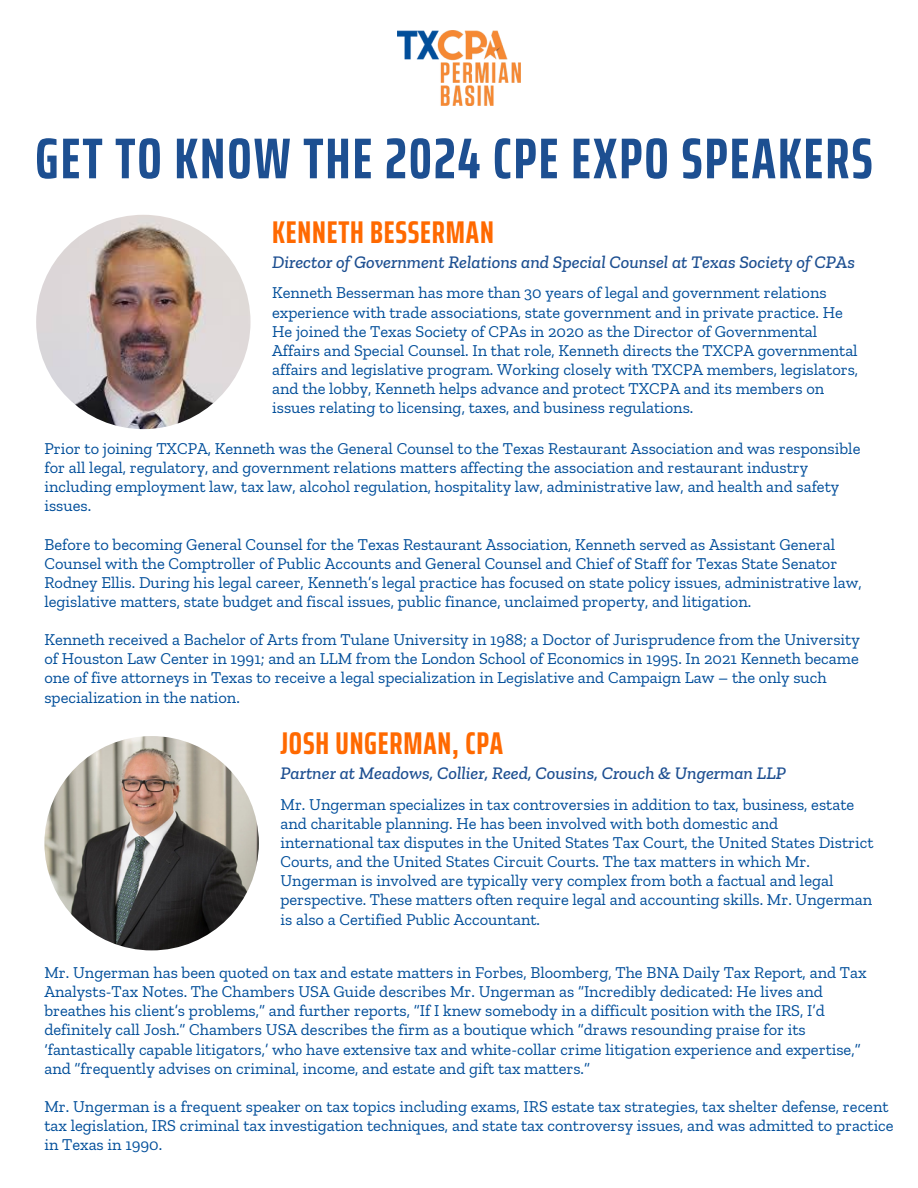
<style>
.page{position:relative;width:918px;height:1188px;background:#fff}
.page>*{position:absolute;margin:0;border:0;box-sizing:border-box;transform-origin:0 0}
.t1{font:700 extra-condensed 57.6px "Saira";letter-spacing:.035em;color:#1d4f91}
.t2{font:700 extra-condensed 31.5px "Saira";letter-spacing:.025em;color:#ff6900}
.t3{font:italic 500 18px "Zilla Slab";color:#1d4f91}
.t4{font:16.5px/19.2px "Zilla Slab";color:#004e9a}
</style>
<div class="page">
<img style="left:397px;top:30px;width:124px;height:76px">
<img style="left:36px;top:215px;width:215px;height:214px;border-radius:50%">
<img style="left:44px;top:736px;width:215px;height:214px;border-radius:50%">
<h2 class="t1" style="left:35px;top:113px;width:839px">GET TO KNOW THE 2024 CPE EXPO SPEAKERS</h2>
<h3 class="t2" style="left:272px;top:207px;width:223px">KENNETH BESSERMAN</h3>
<p class="t3" style="left:272px;top:251px;width:584px">Director of Government Relations and Special Counsel at Texas Society of CPAs</p>
<p class="t4" style="left:272px;top:283px;width:588px">Kenneth Besserman has more than 30 years of legal and government relations experience with trade associations, state government and in private practice. He He joined the Texas Society of CPAs in 2020 as the Director of Governmental Affairs and Special Counsel. In that role, Kenneth directs the TXCPA governmental affairs and legislative program. Working closely with TXCPA members, legislators, and the lobby, Kenneth helps advance and protect TXCPA and its members on issues relating to licensing, taxes, and business regulations.</p>
<p class="t4" style="left:44px;top:439px;width:818px">Prior to joining TXCPA, Kenneth was the General Counsel to the Texas Restaurant Association and was responsible for all legal, regulatory, and government relations matters affecting the association and restaurant industry including employment law, tax law, alcohol regulation, hospitality law, administrative law, and health and safety issues.</p>
<p class="t4" style="left:44px;top:534px;width:819px">Before to becoming General Counsel for the Texas Restaurant Association, Kenneth served as Assistant General Counsel with the Comptroller of Public Accounts and General Counsel and Chief of Staff for Texas State Senator Rodney Ellis. During his legal career, Kenneth’s legal practice has focused on state policy issues, administrative law, legislative matters, state budget and fiscal issues, public finance, unclaimed property, and litigation.</p>
<p class="t4" style="left:44px;top:630px;width:817px">Kenneth received a Bachelor of Arts from Tulane University in 1988; a Doctor of Jurisprudence from the University of Houston Law Center in 1991; and an LLM from the London School of Economics in 1995. In 2021 Kenneth became one of five attorneys in Texas to receive a legal specialization in Legislative and Campaign Law – the only such specialization in the nation.</p>
<h2 class="t2" style="left:280px;top:719px;width:224px">JOSH UNGERMAN, CPA</h2>
<h3 class="t3" style="left:280px;top:762px;width:507px">Partner at Meadows, Collier, Reed, Cousins, Crouch &amp; Ungerman LLP</h3>
<p class="t4" style="left:280px;top:795px;width:595px">Mr. Ungerman specializes in tax controversies in addition to tax, business, estate and charitable planning. He has been involved with both domestic and international tax disputes in the United States Tax Court, the United States District Courts, and the United States Circuit Courts. The tax matters in which Mr.<br>Ungerman is involved are typically very complex from both a factual and legal perspective. These matters often require legal and accounting skills. Mr. Ungerman is also a Certified Public Accountant.</p>
<p class="t4" style="left:44px;top:963px;width:824px">Mr. Ungerman has been quoted on tax and estate matters in Forbes, Bloomberg, The BNA Daily Tax Report, and Tax Analysts-Tax Notes. The Chambers USA Guide describes Mr. Ungerman as “Incredibly dedicated: He lives and breathes his client’s problems,” and further reports, “If I knew somebody in a difficult position with the IRS, I’d definitely call Josh.” Chambers USA describes the firm as a boutique which “draws resounding praise for its ‘fantastically capable litigators,’ who have extensive tax and white-collar crime litigation experience and expertise,” and “frequently advises on criminal, income, and estate and gift tax matters.”</p>
<p class="t4" style="left:44px;top:1097px;width:851px">Mr. Ungerman is a frequent speaker on tax topics including exams, IRS estate tax strategies, tax shelter defense, recent tax legislation, IRS criminal tax investigation techniques, and state tax controversy issues, and was admitted to practice in Texas in 1990.</p>
</div>
